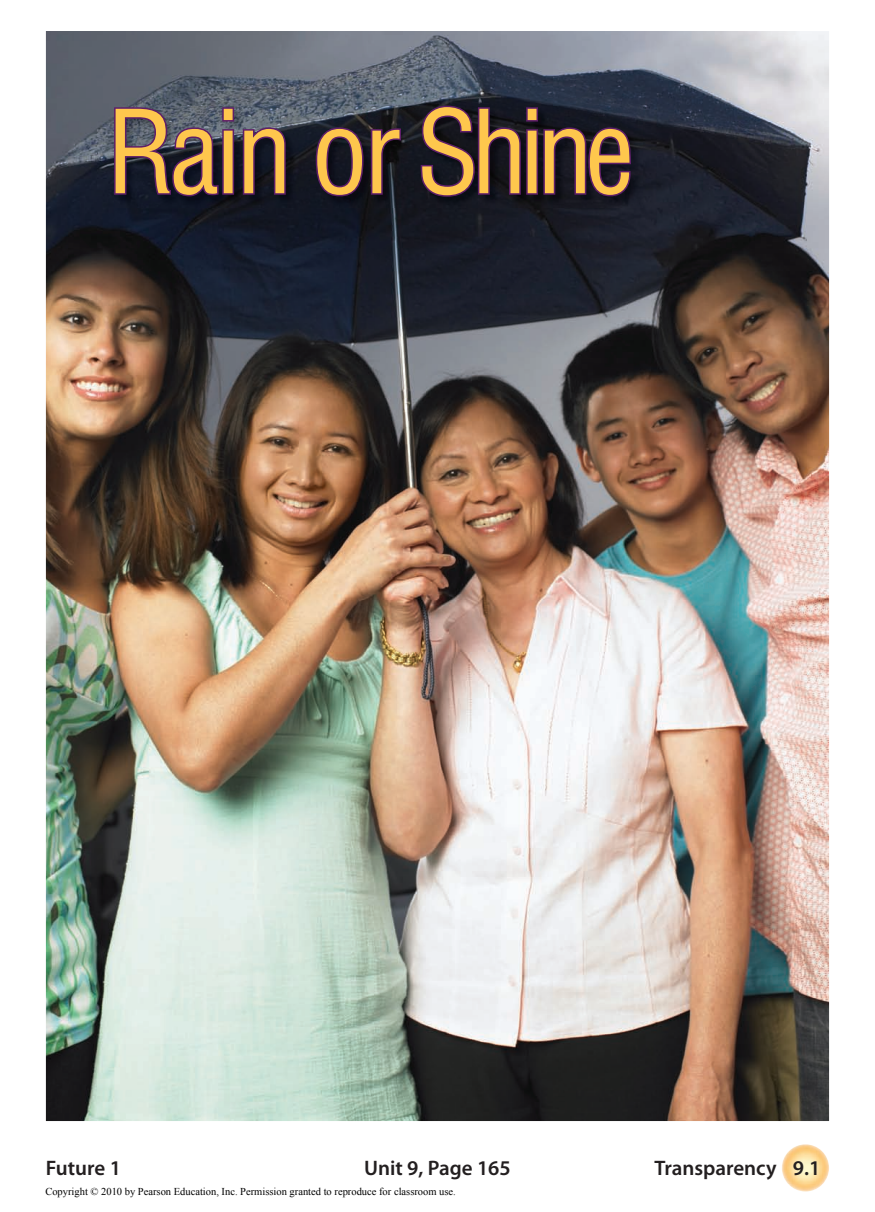
<style>
.page{position:relative;width:875px;height:1212px;background:#fff}
.page>*{position:absolute;margin:0;border:0;box-sizing:border-box;transform-origin:0 0}
.t1{font:condensed 112.5px "Helvetica LT Std";letter-spacing:-.055em;color:#fec74d}
.t2{font:600 21px "Myriad Pro";color:#231f20}
.t3{font:10.5px "Times New Roman";color:#000}
</style>
<div class="page">
<img style="left:782px;top:1144px;width:47px;height:47px;border-radius:50%">
<img style="left:46px;top:31px;width:783px;height:1089px">
<img style="left:115px;top:106px;width:527px;height:101px">
<h1 class="t1" style="left:106px;top:109px;width:530px">Rain or Shine</h1>
<h2 class="t2" style="left:46px;top:1154px;width:77px">Future 1</h2>
<h2 class="t2" style="left:364px;top:1154px;width:148px">Unit 9, Page 165</h2>
<h2 class="t2" style="left:654px;top:1154px;width:167px">Transparency 9.1</h2>
<p class="t3" style="left:45px;top:1184px;width:412px">Copyright © 2010 by Pearson Education, Inc. Permission granted to reproduce for classroom use.</p>
</div>
